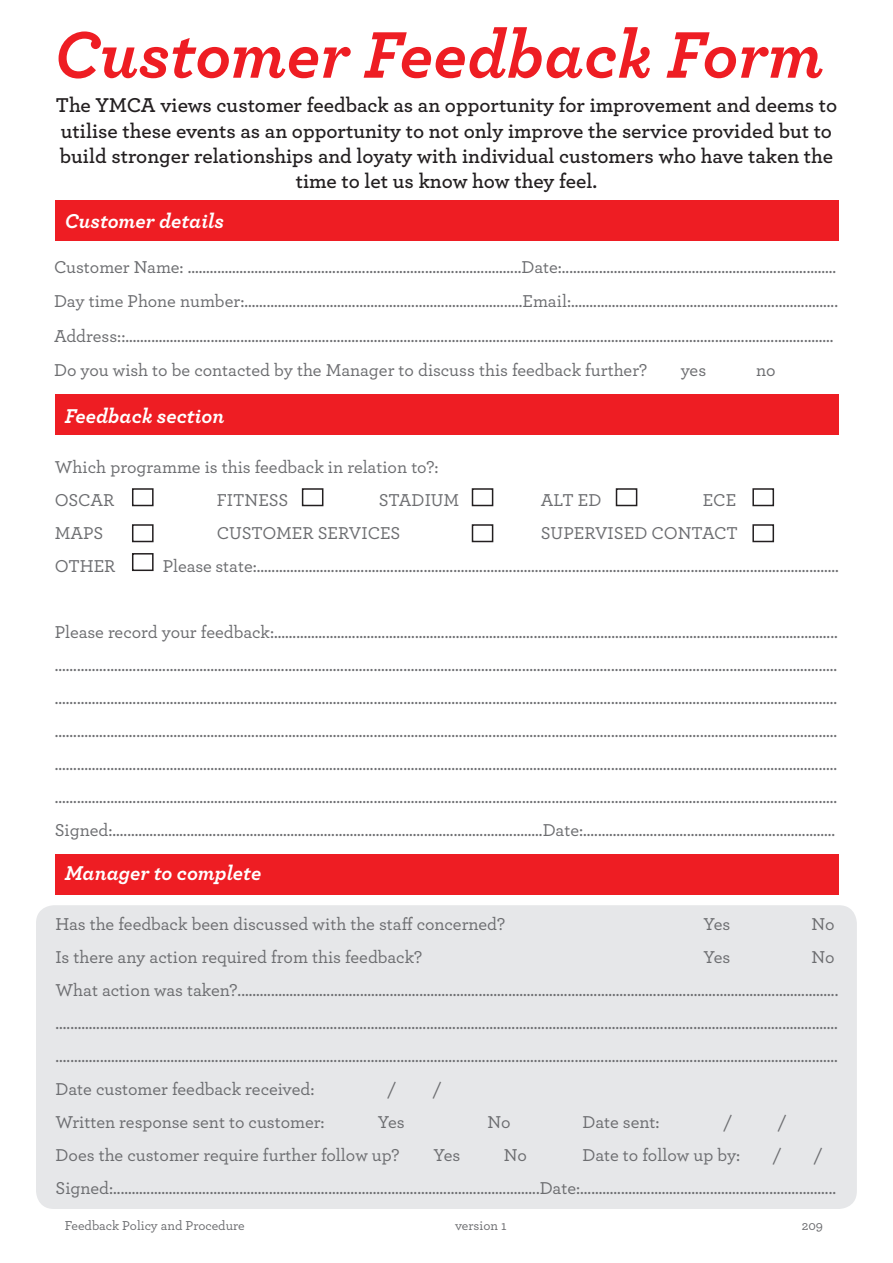
<style>
.page{position:relative;width:893px;height:1263px;background:#fff}
.page>*{position:absolute;margin:0;border:0;box-sizing:border-box;transform-origin:0 0}
.t1{font:italic 700 69px "Archer";color:#ee1d23}
.t2{font:600 21px/25.2px "Archer";color:#231f20;text-align:center}
.t3{font:italic 700 21px "Archer";color:#fff}
.t4{font:500 18px/33px "Archer";color:#6c6d70;text-align:justify}
.t5{font:500 13.5px "Archer";color:#6c6d70}
</style>
<div class="page">
<div style="left:36px;top:905px;width:821px;height:304px;background:#e6e7e9;border-radius:18px"></div>
<div style="left:55px;top:200px;width:783px;height:41px;background:#ee1d23"></div>
<div style="left:56px;top:394px;width:783px;height:40px;background:#ee1d23"></div>
<div style="left:56px;top:854px;width:783px;height:41px;background:#ee1d23"></div>
<div style="left:752px;top:524px;width:22px;height:18px;border:2px solid #231f20"></div>
<div style="left:616px;top:488px;width:21px;height:18px;border:2px solid #231f20"></div>
<div style="left:472px;top:488px;width:21px;height:18px;border:2px solid #231f20"></div>
<div style="left:752px;top:488px;width:22px;height:18px;border:2px solid #231f20"></div>
<div style="left:472px;top:524px;width:21px;height:18px;border:2px solid #231f20"></div>
<div style="left:302px;top:488px;width:21px;height:18px;border:2px solid #231f20"></div>
<div style="left:132px;top:524px;width:22px;height:18px;border:2px solid #231f20"></div>
<div style="left:132px;top:488px;width:22px;height:18px;border:2px solid #231f20"></div>
<div style="left:132px;top:553px;width:22px;height:18px;border:2px solid #231f20"></div>
<p class="t1" style="left:54px;top:0;width:771px">Customer Feedback Form</p>
<p class="t2" style="left:56px;top:92px;width:783px">The YMCA views customer feedback as an opportunity for improvement and deems to utilise these events as an opportunity to not only improve the service provided but to build stronger relationships and loyaty with individual customers who have taken the time to let us know how they feel.</p>
<p class="t3" style="left:65px;top:204px;width:160px">Customer details</p>
<p class="t4" style="left:54px;top:249px;width:784px">Customer Name: ..........................................................................................Date:..........................................................................</p>
<p class="t4" style="left:54px;top:284px;width:785px">Day time Phone number:...........................................................................Email:........................................................................</p>
<p class="t4" style="left:54px;top:318px;width:781px">Address::...............................................................................................................................................................................................</p>
<p class="t4" style="left:54px;top:353px;width:595px">Do you wish to be contacted by the Manager to discuss this feedback further?</p>
<p class="t4" style="left:681px;top:353px;width:27px">yes</p>
<p class="t4" style="left:756px;top:353px;width:21px">no</p>
<p class="t3" style="left:65px;top:399px;width:161px">Feedback section</p>
<p class="t4" style="left:55px;top:449px;width:385px">Which programme is this feedback in relation to?:</p>
<p class="t4" style="left:55px;top:482px;width:61px">OSCAR</p>
<p class="t4" style="left:217px;top:482px;width:73px">FITNESS</p>
<p class="t4" style="left:379px;top:482px;width:82px">STADIUM</p>
<p class="t4" style="left:541px;top:482px;width:62px">ALT ED</p>
<p class="t4" style="left:703px;top:482px;width:35px">ECE</p>
<p class="t4" style="left:55px;top:515px;width:50px">MAPS</p>
<p class="t4" style="left:217px;top:515px;width:185px">CUSTOMER SERVICES</p>
<p class="t4" style="left:541px;top:515px;width:199px">SUPERVISED CONTACT</p>
<p class="t4" style="left:55px;top:548px;width:62px">OTHER</p>
<p class="t4" style="left:163px;top:548px;width:678px">Please state:.............................................................................................................................................................</p>
<p class="t4" style="left:55px;top:614px;width:784px">Please record your feedback:........................................................................................................................................................ ................................................................................................................................................................................................................... ...................................................................................................................................................................................................................</p>
<p class="t4" style="left:55px;top:713px;width:784px">................................................................................................................................................................................................................... ................................................................................................................................................................................................................... ...................................................................................................................................................................................................................</p>
<p class="t4" style="left:55px;top:812px;width:782px">Signed:....................................................................................................................Date:....................................................................</p>
<p class="t3" style="left:65px;top:857px;width:198px">Manager to complete</p>
<p class="t4" style="left:56px;top:906px;width:451px">Has the feedback been discussed with the staff concerned?</p>
<p class="t4" style="left:704px;top:906px;width:28px">Yes</p>
<p class="t4" style="left:812px;top:906px;width:24px">No</p>
<p class="t4" style="left:56px;top:939px;width:368px">Is there any action required from this feedback?</p>
<p class="t4" style="left:704px;top:939px;width:28px">Yes</p>
<p class="t4" style="left:812px;top:939px;width:24px">No</p>
<p class="t4" style="left:56px;top:972px;width:784px">What action was taken?..................................................................................................................................................................</p>
<p class="t4" style="left:56px;top:1005px;width:784px">................................................................................................................................................................................................................... ...................................................................................................................................................................................................................</p>
<p class="t4" style="left:56px;top:1071px;width:260px">Date customer feedback received:</p>
<p class="t4" style="left:388px;top:1071px;width:10px">/</p>
<p class="t4" style="left:433px;top:1071px;width:10px">/</p>
<p class="t4" style="left:56px;top:1104px;width:271px">Written response sent to customer:</p>
<p class="t4" style="left:378px;top:1104px;width:28px">Yes</p>
<p class="t4" style="left:488px;top:1104px;width:24px">No</p>
<p class="t4" style="left:582px;top:1104px;width:79px">Date sent:</p>
<p class="t4" style="left:724px;top:1104px;width:10px">/</p>
<p class="t4" style="left:778px;top:1104px;width:10px">/</p>
<p class="t4" style="left:56px;top:1137px;width:346px">Does the customer require further follow up?</p>
<p class="t4" style="left:434px;top:1137px;width:28px">Yes</p>
<p class="t4" style="left:504px;top:1137px;width:24px">No</p>
<p class="t4" style="left:582px;top:1137px;width:159px">Date to follow up by:</p>
<p class="t4" style="left:773px;top:1137px;width:10px">/</p>
<p class="t4" style="left:814px;top:1137px;width:10px">/</p>
<p class="t4" style="left:56px;top:1170px;width:782px">Signed:...................................................................................................................Date:.....................................................................</p>
<p class="t5" style="left:65px;top:1216px;width:181px">Feedback Policy and Procedure</p>
<p class="t5" style="left:455px;top:1216px;width:53px">version 1</p>
<p class="t5" style="left:802px;top:1216px;width:23px">209</p>
</div>
